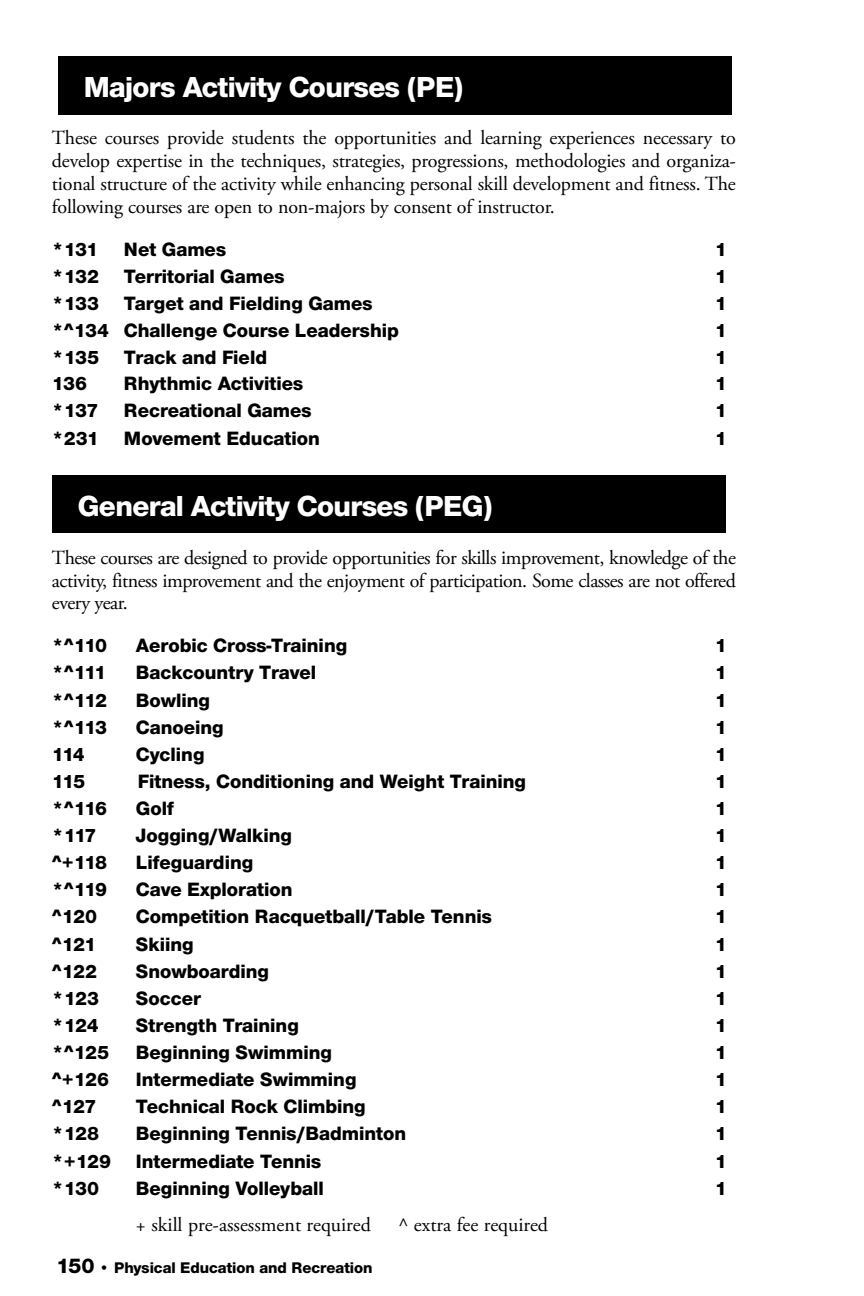
<style>
.page{position:relative;width:864px;height:1296px;background:#fff}
.page>*{position:absolute;margin:0;border:0;box-sizing:border-box;transform-origin:0 0}
.t1{font:800 30px "Nimbus Sans Novus T";letter-spacing:-.02em;color:#fff}
.t2{font:800 20px "Nimbus Sans Novus T";color:#000}
.t3{font:20px/23px "Adobe Garamond Pro";letter-spacing:-.01em;color:#000;text-align:justify}
.t4{font:800 16px "Nimbus Sans Novus T";color:#000}
.s1{font-size:22px}
</style>
<div class="page">
<div style="left:58px;top:56px;width:674px;height:58px;background:#000"></div>
<div style="left:52px;top:475px;width:674px;height:58px;background:#000"></div>
<h1 class="t1" style="left:84px;top:69px;width:381px">Majors Activity Courses (PE)</h1>
<p class="t3" style="left:52px;top:127px;width:686px">These courses provide students the opportunities and learning experiences necessary to develop expertise in the techniques, strategies, progressions, methodologies and organiza&shy;tional structure of the activity while enhancing personal skill development and fitness. The following courses are open to non-majors by consent of instructor.</p>
<p class="t2" style="left:52px;top:237px;width:48px">*131</p>
<p class="t2" style="left:124px;top:237px;width:104px">Net Games</p>
<p class="t2" style="left:715px;top:237px;width:13px">1</p>
<p class="t2" style="left:52px;top:264px;width:234px">*132 Territorial Games</p>
<p class="t2" style="left:715px;top:264px;width:13px">1</p>
<p class="t2" style="left:52px;top:291px;width:322px">*133 Target and Fielding Games</p>
<p class="t2" style="left:715px;top:291px;width:13px">1</p>
<p class="t2" style="left:52px;top:318px;width:348px">*^134 Challenge Course Leadership</p>
<p class="t2" style="left:715px;top:318px;width:13px">1</p>
<p class="t2" style="left:52px;top:345px;width:217px">*135 Track and Field</p>
<p class="t2" style="left:715px;top:345px;width:13px">1</p>
<p class="t2" style="left:52px;top:372px;width:37px">136</p>
<p class="t2" style="left:124px;top:372px;width:181px">Rhythmic Activities</p>
<p class="t2" style="left:715px;top:372px;width:13px">1</p>
<p class="t2" style="left:52px;top:399px;width:48px">*137</p>
<p class="t2" style="left:124px;top:399px;width:189px">Recreational Games</p>
<p class="t2" style="left:715px;top:399px;width:13px">1</p>
<p class="t2" style="left:52px;top:426px;width:48px">*231</p>
<p class="t2" style="left:124px;top:426px;width:197px">Movement Education</p>
<p class="t2" style="left:715px;top:426px;width:13px">1</p>
<h1 class="t1" style="left:78px;top:488px;width:416px">General Activity Courses (PEG)</h1>
<p class="t3" style="left:52px;top:547px;width:686px">These courses are designed to provide opportunities for skills improvement, knowledge of the activity, fitness improvement and the enjoyment of participation. Some classes are not offered every year.</p>
<p class="t2" style="left:52px;top:634px;width:57px">*^110</p>
<p class="t2" style="left:136px;top:634px;width:213px">Aerobic Cross-Training</p>
<p class="t2" style="left:715px;top:634px;width:13px">1</p>
<p class="t2" style="left:52px;top:661px;width:56px">*^111</p>
<p class="t2" style="left:136px;top:661px;width:182px">Backcountry Travel</p>
<p class="t2" style="left:715px;top:661px;width:13px">1</p>
<p class="t2" style="left:52px;top:688px;width:57px">*^112</p>
<p class="t2" style="left:136px;top:688px;width:76px">Bowling</p>
<p class="t2" style="left:715px;top:688px;width:13px">1</p>
<p class="t2" style="left:52px;top:715px;width:57px">*^113</p>
<p class="t2" style="left:136px;top:715px;width:89px">Canoeing</p>
<p class="t2" style="left:715px;top:715px;width:13px">1</p>
<p class="t2" style="left:52px;top:742px;width:34px">114</p>
<p class="t2" style="left:136px;top:742px;width:70px">Cycling</p>
<p class="t2" style="left:715px;top:742px;width:13px">1</p>
<p class="t2" style="left:52px;top:770px;width:35px">115</p>
<p class="t2" style="left:138px;top:770px;width:390px">Fitness, Conditioning and Weight Training</p>
<p class="t2" style="left:715px;top:770px;width:13px">1</p>
<p class="t2" style="left:52px;top:797px;width:57px">*^116</p>
<p class="t2" style="left:136px;top:797px;width:39px">Golf</p>
<p class="t2" style="left:715px;top:797px;width:13px">1</p>
<p class="t2" style="left:52px;top:824px;width:46px">*117</p>
<p class="t2" style="left:136px;top:824px;width:158px">Jogging/Walking</p>
<p class="t2" style="left:715px;top:824px;width:13px">1</p>
<p class="t2" style="left:52px;top:851px;width:57px">^+118</p>
<p class="t2" style="left:136px;top:851px;width:119px">Lifeguarding</p>
<p class="t2" style="left:715px;top:851px;width:13px">1</p>
<p class="t2" style="left:52px;top:878px;width:57px">*^119</p>
<p class="t2" style="left:136px;top:878px;width:158px">Cave Exploration</p>
<p class="t2" style="left:715px;top:878px;width:13px">1</p>
<p class="t2" style="left:52px;top:905px;width:47px">^120</p>
<p class="t2" style="left:136px;top:905px;width:357px">Competition Racquetball/Table Tennis</p>
<p class="t2" style="left:715px;top:905px;width:13px">1</p>
<p class="t2" style="left:52px;top:932px;width:46px">^121</p>
<p class="t2" style="left:136px;top:932px;width:59px">Skiing</p>
<p class="t2" style="left:715px;top:932px;width:13px">1</p>
<p class="t2" style="left:52px;top:959px;width:47px">^122</p>
<p class="t2" style="left:136px;top:959px;width:135px">Snowboarding</p>
<p class="t2" style="left:715px;top:959px;width:13px">1</p>
<p class="t2" style="left:52px;top:986px;width:49px">*123</p>
<p class="t2" style="left:136px;top:986px;width:66px">Soccer</p>
<p class="t2" style="left:715px;top:986px;width:13px">1</p>
<p class="t2" style="left:52px;top:1014px;width:48px">*124</p>
<p class="t2" style="left:136px;top:1014px;width:165px">Strength Training</p>
<p class="t2" style="left:715px;top:1014px;width:13px">1</p>
<p class="t2" style="left:52px;top:1041px;width:59px">*^125</p>
<p class="t2" style="left:136px;top:1041px;width:198px">Beginning Swimming</p>
<p class="t2" style="left:715px;top:1041px;width:13px">1</p>
<p class="t2" style="left:52px;top:1068px;width:59px">^+126</p>
<p class="t2" style="left:136px;top:1068px;width:222px">Intermediate Swimming</p>
<p class="t2" style="left:715px;top:1068px;width:13px">1</p>
<p class="t2" style="left:52px;top:1095px;width:46px">^127</p>
<p class="t2" style="left:136px;top:1095px;width:231px">Technical Rock Climbing</p>
<p class="t2" style="left:715px;top:1095px;width:13px">1</p>
<p class="t2" style="left:52px;top:1122px;width:49px">*128</p>
<p class="t2" style="left:136px;top:1122px;width:272px">Beginning Tennis/Badminton</p>
<p class="t2" style="left:715px;top:1122px;width:13px">1</p>
<p class="t2" style="left:52px;top:1149px;width:271px">*+129 Intermediate Tennis</p>
<p class="t2" style="left:715px;top:1149px;width:13px">1</p>
<p class="t2" style="left:52px;top:1176px;width:49px">*130</p>
<p class="t2" style="left:136px;top:1176px;width:189px">Beginning Volleyball</p>
<p class="t2" style="left:715px;top:1176px;width:13px">1</p>
<p class="t3" style="left:136px;top:1214px;width:236px">+ skill pre-assessment required</p>
<p class="t3" style="left:398px;top:1214px;width:151px">^ extra fee required</p>
<p class="t4" style="left:56px;top:1258px;width:318px"><span class="s1">150</span> • Physical Education and Recreation</p>
</div>
